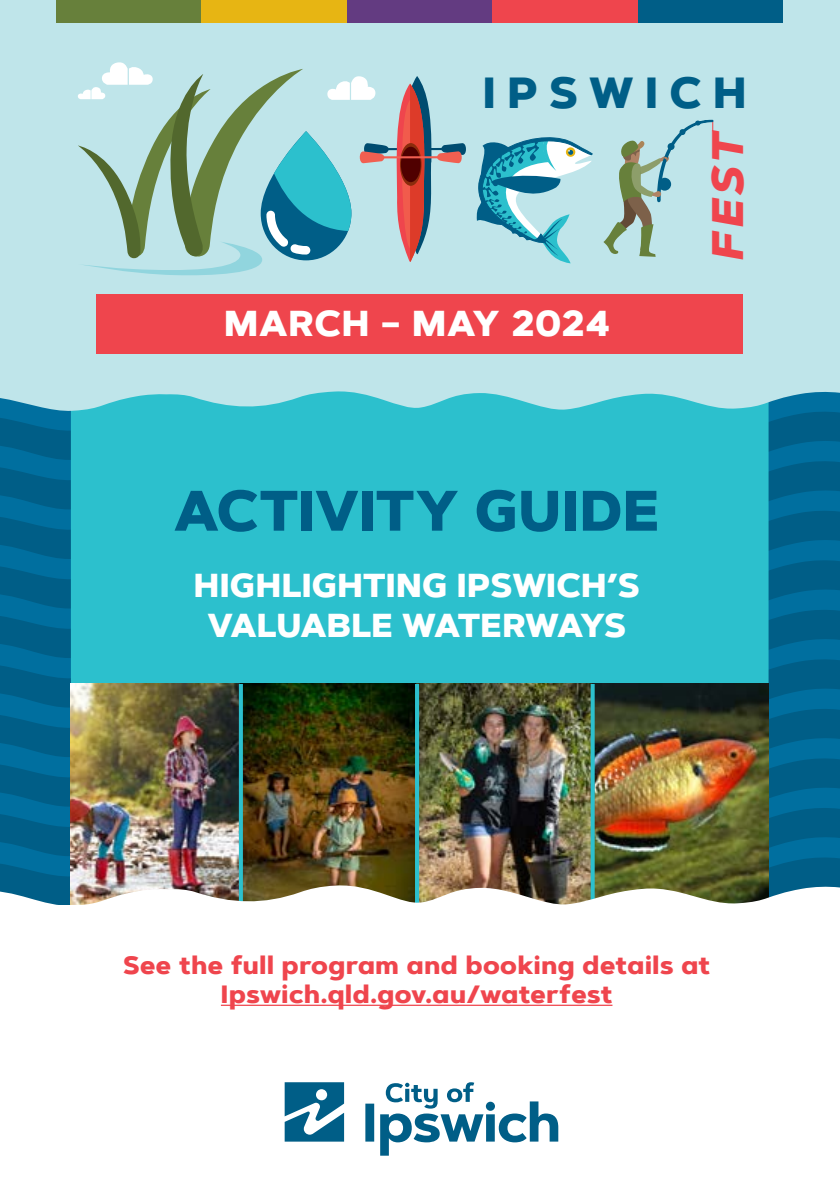
<style>
.page{position:relative;width:840px;height:1191px;background:#fff}
.page>*{position:absolute;margin:0;border:0;box-sizing:border-box;transform-origin:0 0}
.t1{font:800 56.8px "Artegra Sans Alt";color:#005e87}
.t2{font:italic 800 44px "Artegra Sans Alt";color:#ef454d}
.t3{font:800 43.6px "Artegra Sans Alt";letter-spacing:.26em;color:#005e87}
.t4{font:800 36px "Artegra Sans Alt";letter-spacing:.02em;color:#fff}
.t5{font:800 33.2px/39.8px "Artegra Sans Alt";color:#fff;text-align:center}
.t6{font:800 25px/28.6px "Artegra Sans Alt";letter-spacing:.02em;color:#ef454d;text-align:center}
</style>
<div class="page">
<div style="left:0;top:0;width:839px;height:472px;background:#bfe5ea"></div>
<div style="left:96px;top:294px;width:646px;height:59px;background:#ef454d"></div>
<svg style="left:78px;top:62px;width:515px;height:214px"></svg>
<svg style="left:603px;top:119px;width:111px;height:138px"></svg>
<div style="left:637px;top:0;width:145px;height:23px;background:#005e87"></div>
<div style="left:56px;top:0;width:146px;height:23px;background:#67803b"></div>
<div style="left:347px;top:0;width:145px;height:23px;background:#633b81"></div>
<div style="left:202px;top:0;width:145px;height:23px;background:#e7b513"></div>
<div style="left:492px;top:0;width:145px;height:23px;background:#ef454d"></div>
<img style="left:0;top:353px;width:839px;height:803px">
<h3 class="t3" style="left:482px;top:60px;width:265px">IPSWICH</h3>
<h3 class="t4" style="left:224px;top:295px;width:387px">MARCH – MAY 2024</h3>
<h2 class="t2" style="left:693px;top:262px;width:134px;rotate:-90deg">FEST</h2>
<h1 class="t1" style="left:174px;top:467px;width:487px">ACTIVITY GUIDE</h1>
<h3 class="t5" style="left:194px;top:566px;width:447px">HIGHLIGHTING IPSWICH’S<br>VALUABLE WATERWAYS</h3>
<p class="t6" style="left:123px;top:951px;width:588px">See the full program and booking details at<br>Ipswich.qld.gov.au/waterfest</p>
</div>
